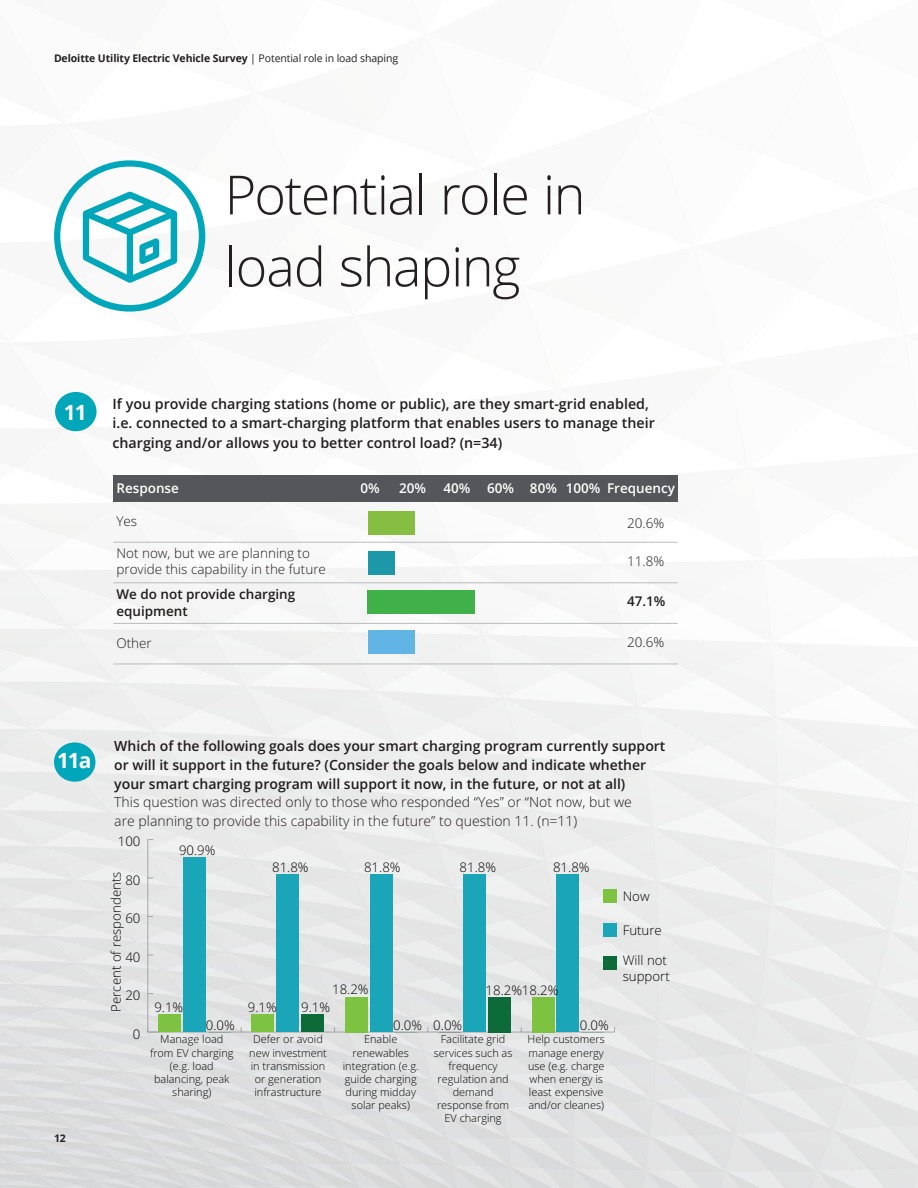
<style>
.page{position:relative;width:918px;height:1188px;background:#fff}
.page>*{position:absolute;margin:0;border:0;box-sizing:border-box;transform-origin:0 0}
.Story_heading_light{font:300 54px/72px "Open Sans";letter-spacing:-.025em;color:#231f20}
.Number_list_level_1{font:700 21px "Open Sans";color:#fff}
.t1{font:600 14.25px/19px "Open Sans";color:#211d1e}
.t2{font:600 14.1px/18.8px "Open Sans";color:#211d1e}
.t3{font:300 13.5px/16.2px "Open Sans";color:#211d1e}
.t4{font:600 13.5px/16.2px "Open Sans";color:#211d1e}
.t5{font:600 13.5px "Open Sans";color:#fff}
.t6{font:300 13.2px/15.9px "Open Sans";color:#040503}
.t7{font:300 10.95px/13px "Open Sans";color:#040503;text-align:center}
.Brochure_title___Lef{font:700 10.5px "Open Sans";letter-spacing:-.01em;color:#231f20}
.s1{font-weight:400}
.s2{font-weight:300}
</style>
<div class="page">
<img style="left:0;top:230px;width:918px;height:958px">
<div style="left:55px;top:392px;width:42px;height:39px;background:#00a6b9;border-radius:50%"></div>
<div style="left:113px;top:475px;width:565px;height:27px;background:#54565a"></div>
<hr style="left:113px;top:542px;width:565px;height:1px;background:#babbbb">
<hr style="left:113px;top:582px;width:565px;height:1px;background:#babbbb">
<hr style="left:113px;top:623px;width:565px;height:1px;background:#babbbb">
<hr style="left:113px;top:664px;width:565px;height:1px;background:#babbbb">
<div style="left:368px;top:631px;width:47px;height:23px;background:#61b5e5"></div>
<div style="left:368px;top:591px;width:107px;height:23px;background:#40b149"></div>
<div style="left:368px;top:551px;width:27px;height:24px;background:#1c98a8"></div>
<div style="left:368px;top:511px;width:47px;height:24px;background:#85be40"></div>
<hr style="left:148px;top:1032px;width:467px;height:1px;background:#a3a7a8">
<hr style="left:147px;top:840px;width:1px;height:192px;background:#a3a7a8">
<svg style="left:147px;top:1027px;width:12px;height:6px"></svg>
<div style="left:302px;top:1015px;width:22px;height:17px;background:#0c6b38"></div>
<div style="left:488px;top:997px;width:23px;height:35px;background:#0c6b38"></div>
<div style="left:183px;top:857px;width:23px;height:175px;background:#1aa5b8"></div>
<div style="left:277px;top:875px;width:22px;height:157px;background:#1aa5b8"></div>
<div style="left:370px;top:875px;width:22px;height:157px;background:#1aa5b8"></div>
<div style="left:463px;top:875px;width:23px;height:157px;background:#1aa5b8"></div>
<div style="left:557px;top:875px;width:22px;height:157px;background:#1aa5b8"></div>
<div style="left:158px;top:1015px;width:23px;height:17px;background:#7ec242"></div>
<div style="left:252px;top:1015px;width:22px;height:17px;background:#7ec242"></div>
<div style="left:345px;top:997px;width:22px;height:35px;background:#7ec242"></div>
<div style="left:532px;top:997px;width:22px;height:35px;background:#7ec242"></div>
<div style="left:603px;top:889px;width:14px;height:14px;background:#7ec242"></div>
<div style="left:603px;top:923px;width:14px;height:13px;background:#1aa5b8"></div>
<div style="left:603px;top:956px;width:14px;height:14px;background:#0c6b38"></div>
<div style="left:54px;top:742px;width:41px;height:40px;background:#00a6b9;border-radius:50%"></div>
<svg style="left:54px;top:160px;width:151px;height:152px"></svg>
<p class="Brochure_title___Lef" style="left:54px;top:51px;width:346px">Deloitte Utility Electric Vehicle Survey <span class="s1">| Potential role in load shaping</span></p>
<p class="Story_heading_light" style="left:225px;top:157px;width:362px">Potential role in load shaping</p>
<p class="Number_list_level_1" style="left:64px;top:397px;width:24px">11</p>
<p class="t1" style="left:112px;top:394px;width:544px">If you provide charging stations (home or public), are they smart-grid enabled, i.e. connected to a smart-charging platform that enables users to manage their charging and/or allows you to better control load? (n=34)</p>
<p class="t5" style="left:116px;top:479px;width:64px">Response</p>
<p class="t3" style="left:116px;top:513px;width:22px">Yes</p>
<p class="t3" style="left:116px;top:545px;width:211px">Not now, but we are planning to provide this capability in the future</p>
<p class="t5" style="left:360px;top:479px;width:21px">0%</p>
<p class="t5" style="left:399px;top:479px;width:28px">20%</p>
<p class="t5" style="left:443px;top:479px;width:28px">40%</p>
<p class="t5" style="left:487px;top:479px;width:189px">60% 80% 100% Frequency</p>
<p class="t3" style="left:627px;top:514px;width:39px">20.6%</p>
<p class="t3" style="left:627px;top:553px;width:39px">11.8%</p>
<p class="t4" style="left:627px;top:592px;width:40px">47.1%</p>
<p class="t3" style="left:627px;top:634px;width:39px">20.6%</p>
<p class="t4" style="left:116px;top:586px;width:180px">We do not provide charging equipment</p>
<p class="t3" style="left:116px;top:635px;width:37px">Other</p>
<p class="Number_list_level_1" style="left:57px;top:745px;width:36px">11a</p>
<p class="Brochure_title___Lef" style="left:54px;top:1131px;width:13px">12</p>
<p class="t2" style="left:114px;top:736px;width:553px">Which of the following goals does your smart charging program currently support or will it support in the future? (Consider the goals below and indicate whether your smart charging program will support it now, in the future, or not at all)<br><span class="s2">This question was directed only to those who responded “Yes” or “Not now, but we<br>are planning to provide this capability in the future” to question 11. (n=11)</span></p>
<p class="t6" style="left:118px;top:833px;width:24px">100</p>
<p class="t6" style="left:108px;top:1012px;width:142px;rotate:-90deg">Percent of respondents</p>
<p class="t6" style="left:125px;top:872px;width:17px">80</p>
<p class="t6" style="left:125px;top:910px;width:17px">60</p>
<p class="t6" style="left:125px;top:949px;width:17px">40</p>
<p class="t6" style="left:125px;top:987px;width:17px">20</p>
<p class="t6" style="left:133px;top:1026px;width:9px">0</p>
<p class="t6" style="left:179px;top:842px;width:38px">90.9%</p>
<p class="t6" style="left:272px;top:859px;width:38px">81.8%</p>
<p class="t6" style="left:364px;top:859px;width:38px">81.8%</p>
<p class="t6" style="left:460px;top:859px;width:38px">81.8%</p>
<p class="t6" style="left:553px;top:859px;width:38px">81.8%</p>
<p class="t6" style="left:154px;top:999px;width:30px">9.1%</p>
<p class="t6" style="left:248px;top:999px;width:30px">9.1%</p>
<p class="t6" style="left:332px;top:981px;width:38px">18.2%</p>
<p class="t6" style="left:486px;top:982px;width:74px">18.2%18.2%</p>
<p class="t6" style="left:301px;top:999px;width:30px">9.1%</p>
<p class="t6" style="left:206px;top:1017px;width:30px">0.0%</p>
<p class="t6" style="left:393px;top:1017px;width:71px">0.0% 0.0%</p>
<p class="t6" style="left:580px;top:1017px;width:30px">0.0%</p>
<p class="t7" style="left:150px;top:1033px;width:85px">Manage load from EV charging (e.g. load balancing, peak sharing)</p>
<p class="t7" style="left:249px;top:1033px;width:79px">Defer or avoid new investment in transmission or generation infrastructure</p>
<p class="t7" style="left:343px;top:1033px;width:77px">Enable renewables integration (e.g. guide charging during midday solar peaks)</p>
<p class="t7" style="left:434px;top:1033px;width:80px">Facilitate grid services such as frequency regulation and demand response from<br>EV charging</p>
<p class="t7" style="left:528px;top:1033px;width:79px;text-align:left">Help customers manage energy use (e.g. charge when energy is least expensive and/or cleanes)</p>
<p class="t6" style="left:623px;top:888px;width:28px">Now</p>
<p class="t6" style="left:623px;top:922px;width:41px">Future</p>
<p class="t6" style="left:623px;top:952px;width:49px">Will not support</p>
</div>
